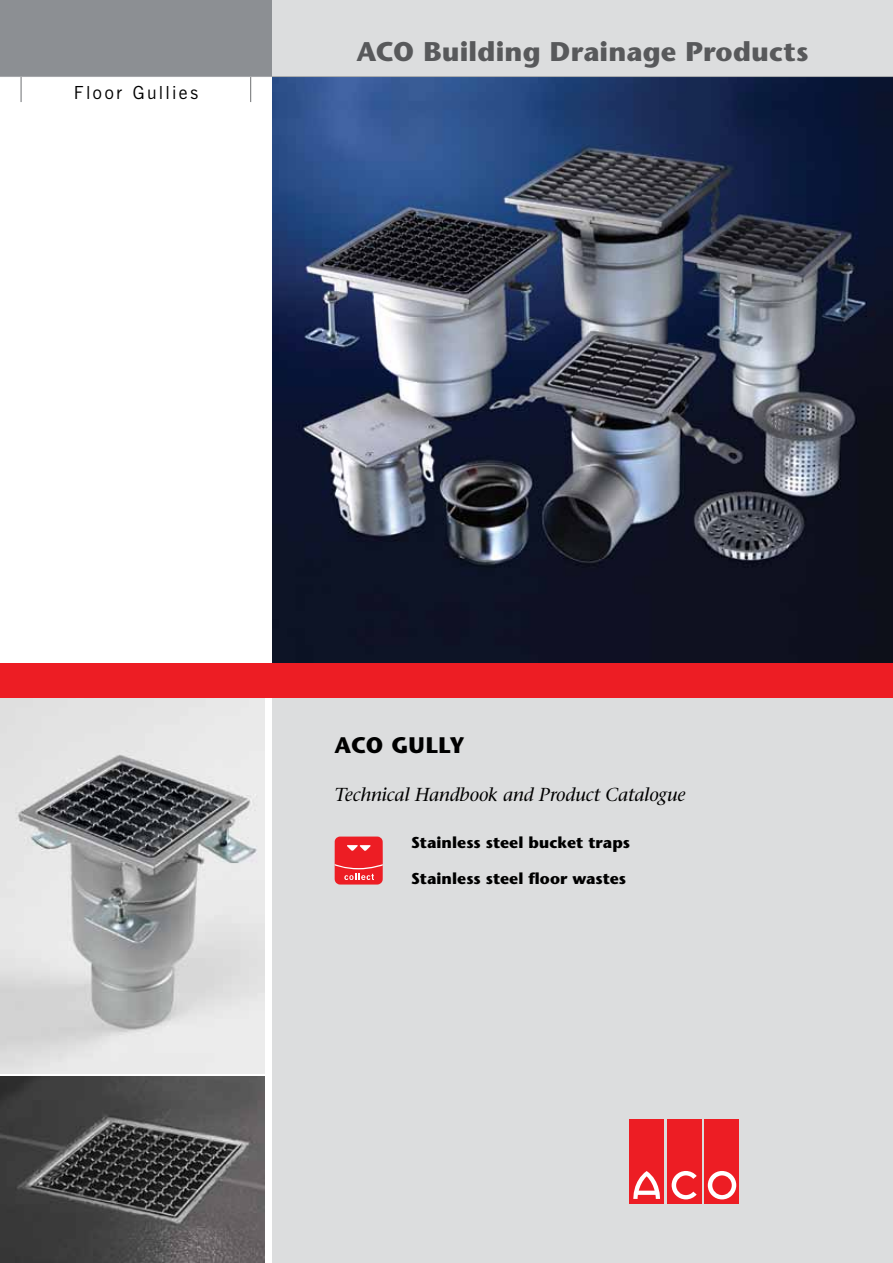
<style>
.page{position:relative;width:893px;height:1263px;background:#fff}
.page>*{position:absolute;margin:0;border:0;box-sizing:border-box;transform-origin:0 0}
.t1{font:700 27px "Stone Sans";letter-spacing:.01em;color:#58595b}
.t2{font:700 22.5px "Stone Sans";letter-spacing:.005em;color:#000}
.t3{font:italic 18.75px "Stone Serif";letter-spacing:-.005em;color:#000}
.t4{font:18px "News Gothic BT";letter-spacing:.135em;color:#000}
.t5{font:700 15.75px "Stone Sans";letter-spacing:.005em;color:#000}
</style>
<div class="page">
<img style="left:272px;top:77px;width:621px;height:586px">
<img style="left:0;top:1076px;width:265px;height:187px">
<img style="left:0;top:697px;width:265px;height:376px">
<div style="left:0;top:0;width:272px;height:77px;background:#8c8f93"></div>
<div style="left:272px;top:664px;width:621px;height:599px;background:#dcddde"></div>
<div style="left:272px;top:0;width:621px;height:77px;background:#dcddde"></div>
<svg style="left:21px;top:77px;width:1px;height:25px"></svg>
<svg style="left:250px;top:77px;width:1px;height:25px"></svg>
<div style="left:0;top:663px;width:893px;height:34px;background:#ed1d24"></div>
<hr style="left:0;top:76px;width:893px;height:1px;background:#a7a9ac">
<div style="left:705px;top:1119px;width:34px;height:84px;background:#ed1d24"></div>
<div style="left:629px;top:1119px;width:35px;height:84px;background:#ed1d24"></div>
<div style="left:667px;top:1119px;width:34px;height:84px;background:#ed1d24"></div>
<svg style="left:708px;top:1171px;width:28px;height:28px"></svg>
<svg style="left:672px;top:1171px;width:25px;height:28px"></svg>
<svg style="left:633px;top:1171px;width:27px;height:28px"></svg>
<svg style="left:335px;top:836px;width:48px;height:48px;background:#ee373d"></svg>
<p class="t4" style="left:74px;top:81px;width:126px">Floor Gullies</p>
<h1 class="t1" style="left:356px;top:35px;width:454px">ACO Building Drainage Products</h1>
<h2 class="t2" style="left:335px;top:731px;width:132px">ACO GULLY</h2>
<p class="t3" style="left:335px;top:783px;width:352px">Technical Handbook and Product Catalogue</p>
<p class="t5" style="left:411px;top:833px;width:220px">Stainless steel bucket traps</p>
<p class="t5" style="left:411px;top:869px;width:216px">Stainless steel floor wastes</p>
</div>
